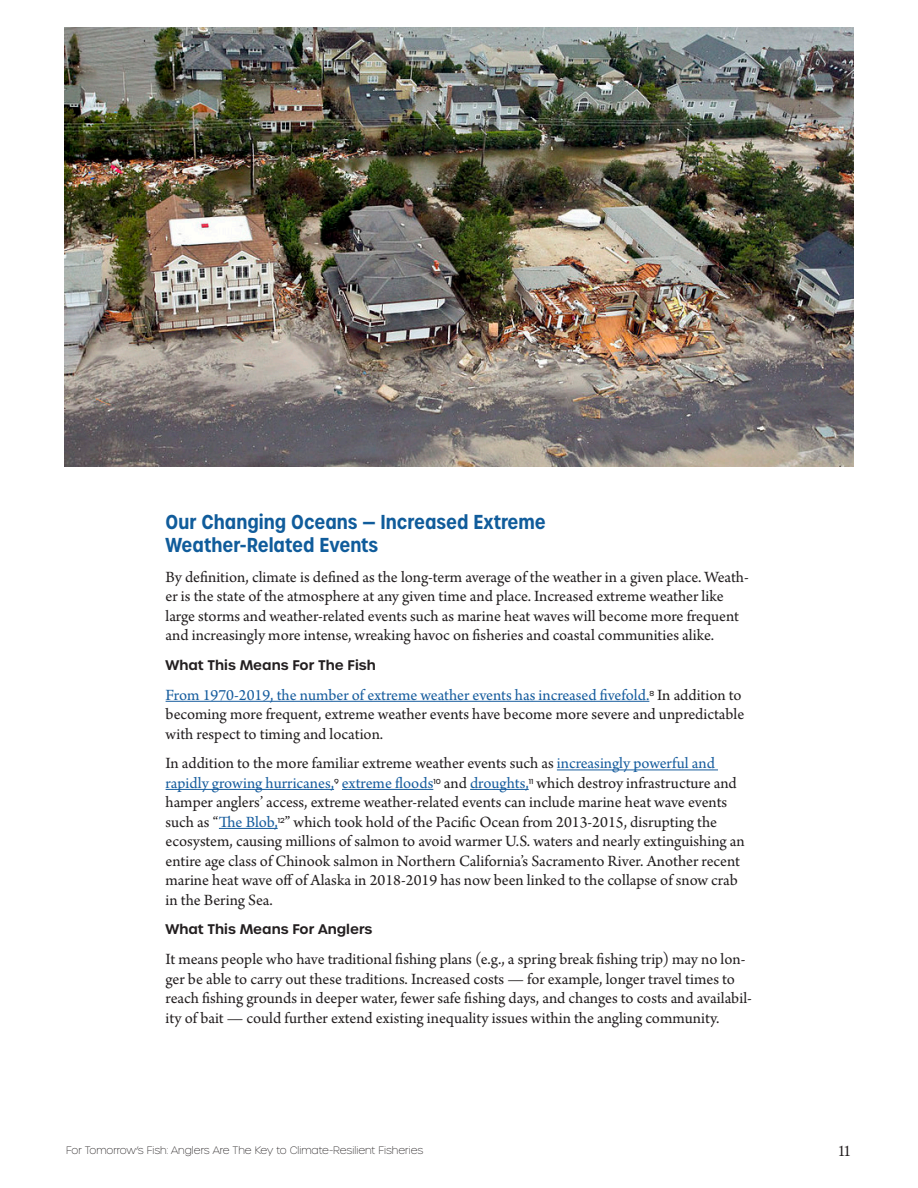
<style>
.page{position:relative;width:918px;height:1188px;background:#fff}
.page>*{position:absolute;margin:0;border:0;box-sizing:border-box;transform-origin:0 0}
.t1{font:600 19.5px/23.4px "Urbane Condensed";color:#105c9b}
.t2{font:16.5px/19.5px "Arno Pro";color:#231f20}
.t3{font:16.5px "Arno Pro";color:#175d9e}
.t4{font:15px "Marion";color:#231f20}
.t5{font:600 13.5px "Urbane";color:#231f20}
.t6{font:100 10.5px "Urbane";color:#231f20}
.t7{font:500 7.05px "Urbane";color:#231f20}
.s1{color:#175d9e}
.s2{color:#231f20}
</style>
<div class="page">
<hr style="left:166px;top:701px;width:483px;height:1px;background:#175d9e">
<hr style="left:557px;top:770px;width:161px;height:1px;background:#175d9e">
<hr style="left:166px;top:789px;width:168px;height:1px;background:#175d9e">
<hr style="left:342px;top:789px;width:91px;height:1px;background:#175d9e">
<hr style="left:470px;top:789px;width:59px;height:1px;background:#175d9e">
<hr style="left:219px;top:828px;width:59px;height:1px;background:#175d9e">
<img style="left:65px;top:27px;width:788px;height:440px">
<p class="t1" style="left:166px;top:510px;width:382px">Our Changing Oceans — Increased Extreme<br>Weather-Related Events</p>
<p class="t2" style="left:166px;top:568px;width:585px">By definition, climate is defined as the long-term average of the weather in a given place. Weath&shy;er is the state of the atmosphere at any given time and place. Increased extreme weather like large storms and weather-related events such as marine heat waves will become more frequent and increasingly more intense, wreaking havoc on fisheries and coastal communities alike.</p>
<h3 class="t5" style="left:166px;top:656px;width:212px">What This Means For The Fish</h3>
<p class="t3" style="left:166px;top:685px;width:485px">From 1970-2019, the number of extreme weather events has increased fivefold.</p>
<p class="t7" style="left:649px;top:688px;width:6px">8</p>
<p class="t2" style="left:166px;top:686px;width:580px;text-indent:492px">In addition to becoming more frequent, extreme weather events have become more severe and unpredictable with respect to timing and location.</p>
<p class="t2" style="left:166px;top:754px;width:551px">In addition to the more familiar extreme weather events such as <span class="s1">increasingly powerful and rapidly growing hurricanes,</span></p>
<p class="t7" style="left:334px;top:777px;width:6px">9</p>
<p class="t3" style="left:342px;top:773px;width:93px">extreme floods</p>
<p class="t7" style="left:433px;top:777px;width:9px">10</p>
<p class="t3" style="left:444px;top:773px;width:86px"><span class="s2">and</span> droughts,</p>
<p class="t7" style="left:529px;top:777px;width:6px">11</p>
<p class="t2" style="left:166px;top:774px;width:573px;text-indent:371px">which destroy infrastructure and hamper anglers’ access, extreme weather-related events can include marine heat wave events such as “<span class="s1">The Blob,</span> ” which took hold of the Pacific Ocean from 2013-2015, disrupting the</p>
<p class="t7" style="left:278px;top:816px;width:8px">12</p>
<p class="t2" style="left:166px;top:832px;width:581px">ecosystem, causing millions of salmon to avoid warmer U.S. waters and nearly extinguishing an entire age class of Chinook salmon in Northern California’s Sacramento River. Another recent marine heat wave off of Alaska in 2018-2019 has now been linked to the collapse of snow crab in the Bering Sea.</p>
<h3 class="t5" style="left:166px;top:920px;width:208px">What This Means For Anglers</h3>
<p class="t2" style="left:166px;top:950px;width:588px">It means people who have traditional fishing plans (e.g., a spring break fishing trip) may no lon&shy;ger be able to carry out these traditions. Increased costs — for example, longer travel times to reach fishing grounds in deeper water, fewer safe fishing days, and changes to costs and availabil&shy;ity of bait — could further extend existing inequality issues within the angling community.</p>
<p class="t6" style="left:66px;top:1144px;width:359px">For Tomorrow’s Fish: Anglers Are The Key to Climate-Resilient Fisheries</p>
<p class="t4" style="left:839px;top:1143px;width:13px">11</p>
</div>
